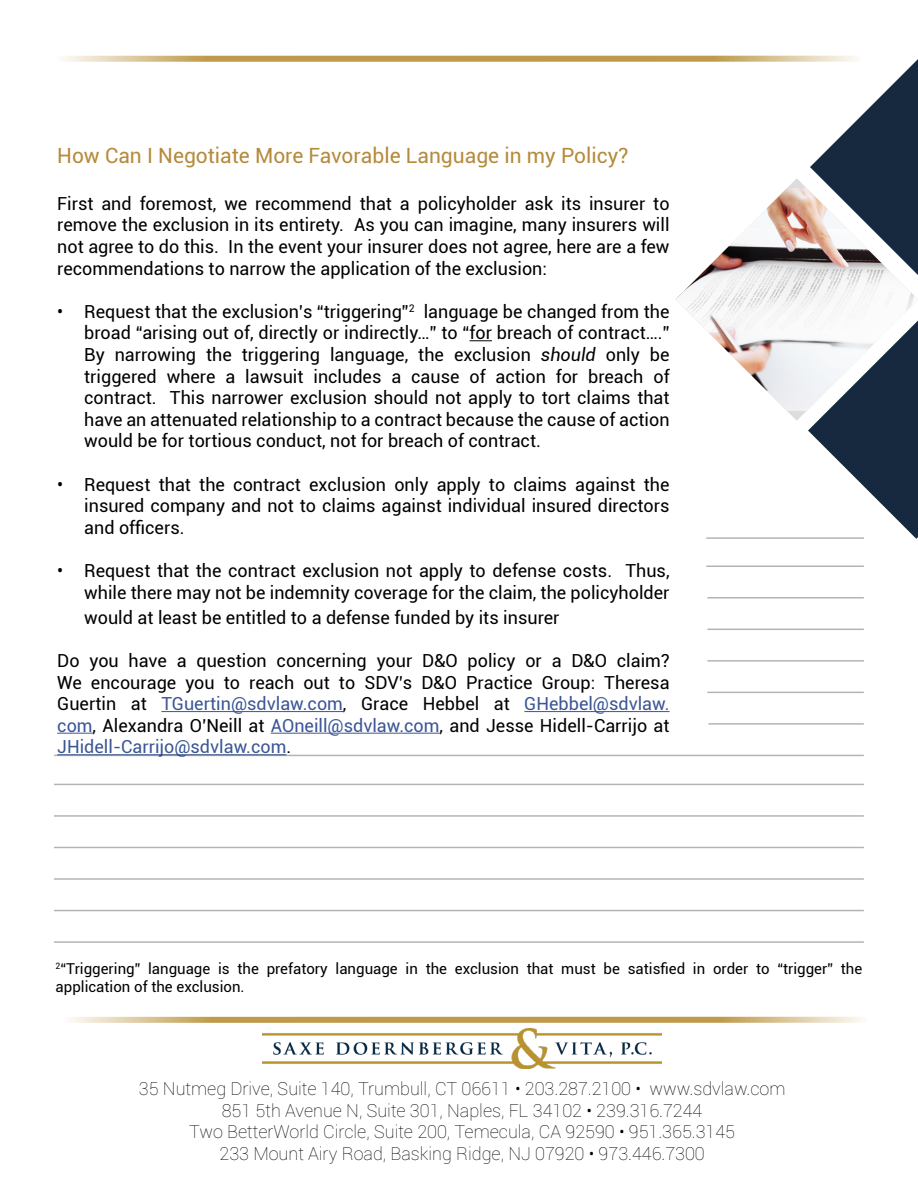
<style>
.page{position:relative;width:918px;height:1188px;background:#fff}
.page>*{position:absolute;margin:0;border:0;box-sizing:border-box;transform-origin:0 0}
.t1{font:21px "Roboto";color:#b58a3b}
.t2{font:18px/21.6px "Roboto";color:#000;text-align:justify}
.t3{font:100 18px/21.6px "Roboto";color:#000;text-align:center}
.t4{font:15px/18px "Roboto";color:#000}
.s1{font-style:italic}
.s2{color:#3b5696}
</style>
<div class="page">
<svg style="left:64px;top:56px;width:791px;height:6px;background:#caad6c"></svg>
<svg style="left:71px;top:1017px;width:790px;height:6px;background:#caad6d"></svg>
<img style="left:676px;top:188px;width:242px;height:223px">
<svg style="left:810px;top:59px;width:108px;height:216px"></svg>
<svg style="left:808px;top:321px;width:110px;height:218px"></svg>
<svg style="left:470px;top:340px;width:22px;height:1px"></svg>
<hr style="left:161px;top:711px;width:182px;height:1px;background:#3b5696">
<hr style="left:524px;top:711px;width:146px;height:1px;background:#3b5696">
<hr style="left:57px;top:733px;width:36px;height:1px;background:#3b5696">
<hr style="left:271px;top:733px;width:169px;height:1px;background:#3b5696">
<hr style="left:57px;top:754px;width:229px;height:1px;background:#3b5696">
<img style="left:263px;top:1029px;width:399px;height:40px">
<hr style="left:706px;top:537px;width:158px;height:2px;background:#000">
<hr style="left:706px;top:566px;width:158px;height:1px;background:#000">
<hr style="left:707px;top:597px;width:157px;height:2px;background:#000">
<hr style="left:707px;top:629px;width:157px;height:1px;background:#000">
<hr style="left:707px;top:660px;width:157px;height:2px;background:#000">
<hr style="left:707px;top:692px;width:157px;height:1px;background:#000">
<hr style="left:708px;top:723px;width:156px;height:2px;background:#000">
<hr style="left:54px;top:755px;width:810px;height:1px;background:#000">
<hr style="left:54px;top:784px;width:810px;height:1px;background:#000">
<hr style="left:54px;top:815px;width:810px;height:2px;background:#000">
<hr style="left:54px;top:847px;width:810px;height:1px;background:#000">
<hr style="left:54px;top:878px;width:810px;height:2px;background:#000">
<hr style="left:54px;top:910px;width:810px;height:1px;background:#000">
<hr style="left:54px;top:941px;width:810px;height:2px;background:#000">
<p class="t1" style="left:57px;top:141px;width:573px">How Can I Negotiate More Favorable Language in my Policy?</p>
<p class="t2" style="left:57px;top:192px;width:614px">First and foremost, we recommend that a policyholder ask its insurer to remove the exclusion in its entirety. As you can imagine, many insurers will not agree to do this. In the event your insurer does not agree, here are a few recommendations to narrow the application of the exclusion:</p>
<p class="t2" style="left:84px;top:300px;width:587px;text-indent:-27px">• Request that the exclusion’s “triggering”<sup>2</sup> language be changed from the broad “arising out of, directly or indirectly…” to “for breach of contract….” By narrowing the triggering language, the exclusion <span class="s1">should</span> only be triggered where a lawsuit includes a cause of action for breach of contract. This narrower exclusion should not apply to tort claims that have an attenuated relationship to a contract because the cause of action would be for tortious conduct, not for breach of contract.</p>
<p class="t2" style="left:84px;top:473px;width:587px;text-indent:-27px">• Request that the contract exclusion only apply to claims against the insured company and not to claims against individual insured directors and officers.</p>
<p class="t2" style="left:57px;top:559px;width:614px;text-align:right">• Request that the contract exclusion not apply to defense costs. Thus, while there may not be indemnity coverage for the claim, the policyholder</p>
<p class="t2" style="left:84px;top:606px;width:477px">would at least be entitled to a defense funded by its insurer</p>
<p class="t2" style="left:57px;top:649px;width:614px">Do you have a question concerning your D&amp;O policy or a D&amp;O claim?<br>We encourage you to reach out to SDV’s D&amp;O Practice Group: Theresa Guertin at <span class="s2">TGuertin@sdvlaw.com</span>, Grace Hebbel at <span class="s2">GHebbel@sdvlaw. com</span>, Alexandra O’Neill at <span class="s2">AOneill@sdvlaw.com</span>, and Jesse Hidell-Carrijo at <span class="s2">JHidell-Carrijo@sdvlaw.com</span>.</p>
<p class="t4" style="left:56px;top:959px;width:808px"><sup>2</sup>“Triggering” language is the prefatory language in the exclusion that must be satisfied in order to “trigger” the application of the exclusion.</p>
<p class="t3" style="left:139px;top:1077px;width:648px">35 Nutmeg Drive, Suite 140, Trumbull, CT 06611 • 203.287.2100 • www.sdvlaw.com 851 5th Avenue N, Suite 301, Naples, FL 34102 • 239.316.7244<br>Two BetterWorld Circle, Suite 200, Temecula, CA 92590 • 951.365.3145<br>233 Mount Airy Road, Basking Ridge, NJ 07920 • 973.446.7300</p>
</div>
